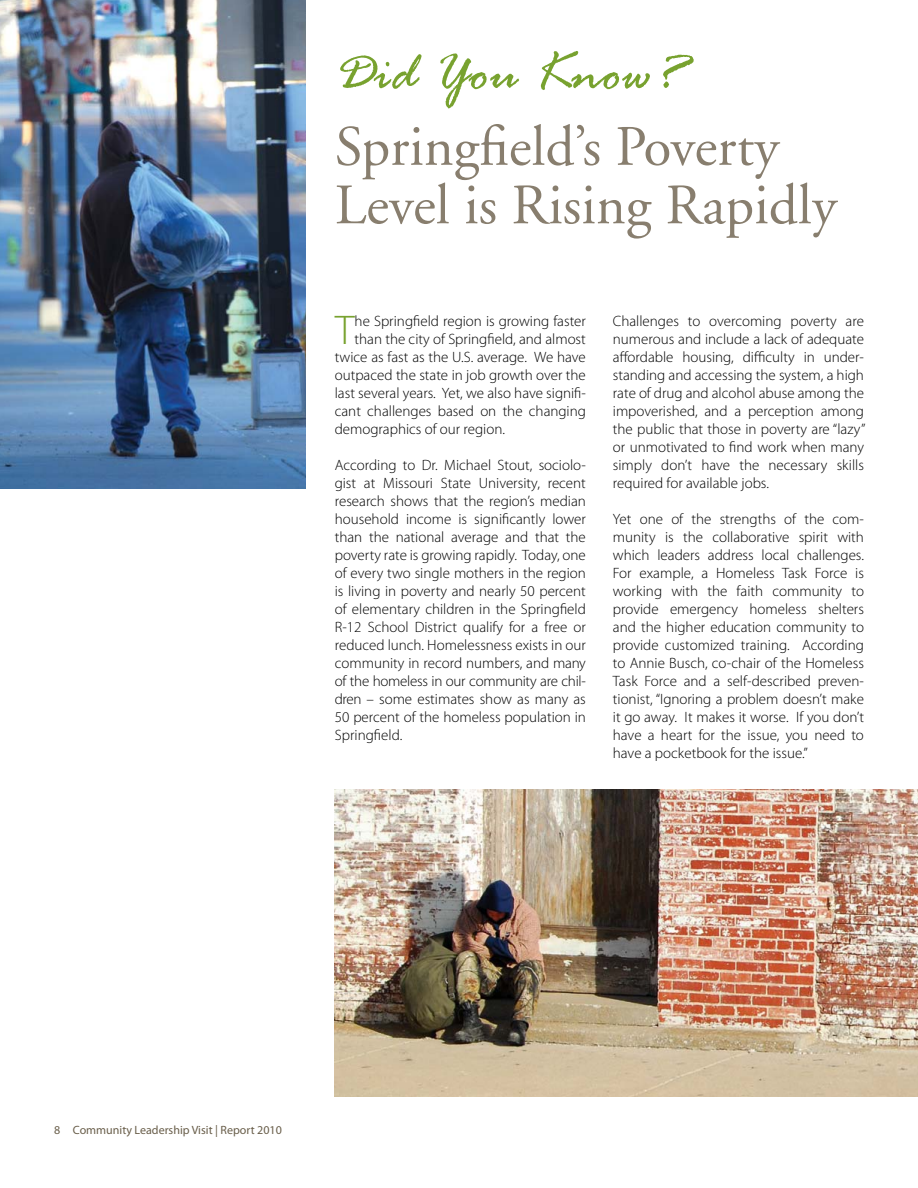
<style>
.page{position:relative;width:918px;height:1188px;background:#fff}
.page>*{position:absolute;margin:0;border:0;box-sizing:border-box;transform-origin:0 0}
.t1{font:57px/58.5px "Adobe Garamond";color:#887e6e}
.t2{font:italic 57px "Rage";color:#78a22f}
.t3{font:300 41.7px "Myriad Pro";color:#78a22f}
.t4{font:300 15px/18px "Myriad Pro";color:#000;text-align:justify}
.t5{font:12px "Myriad Pro";color:#695e4a}
</style>
<div class="page">
<img style="left:0;top:0;width:306px;height:488px">
<img style="left:335px;top:790px;width:583px;height:307px">
<h1 class="t2" style="left:335px;top:42px;width:352px">Did You Know?</h1>
<h1 class="t1" style="left:335px;top:119px;width:504px">Springfield’s Poverty<br>Level is Rising Rapidly</h1>
<h2 class="t3" style="left:335px;top:307px;width:21px">T</h2>
<p class="t4" style="left:355px;top:312px;width:233px">he Springfield region is growing faster</p>
<p class="t4" style="left:355px;top:330px;width:233px">than the city of Springfield, and almost</p>
<p class="t4" style="left:335px;top:348px;width:253px">twice as fast as the U.S. average. We have</p>
<p class="t4" style="left:335px;top:366px;width:253px">outpaced the state in job growth over the</p>
<p class="t4" style="left:335px;top:384px;width:253px">last several years. Yet, we also have signifi-</p>
<p class="t4" style="left:335px;top:402px;width:253px">cant challenges based on the changing</p>
<p class="t4" style="left:335px;top:420px;width:172px">demographics of our region.</p>
<p class="t4" style="left:335px;top:456px;width:253px">According to Dr. Michael Stout, sociolo&shy;gist at Missouri State University, recent research shows that the region’s median household income is significantly lower than the national average and that the poverty rate is growing rapidly. Today, one of every two single mothers in the region is living in poverty and nearly 50 percent of elementary children in the Springfield R-12 School District qualify for a free or reduced lunch. Homelessness exists in our community in record numbers, and many of the homeless in our community are chil&shy;dren – some estimates show as many as 50 percent of the homeless population in Springfield.</p>
<p class="t4" style="left:613px;top:312px;width:254px">Challenges to overcoming poverty are numerous and include a lack of adequate affordable housing, difficulty in under&shy;standing and accessing the system, a high rate of drug and alcohol abuse among the impoverished, and a perception among the public that those in poverty are “lazy” or unmotivated to find work when many simply don’t have the necessary skills required for available jobs.</p>
<p class="t4" style="left:613px;top:510px;width:253px">Yet one of the strengths of the com&shy;munity is the collaborative spirit with which leaders address local challenges.<br>For example, a Homeless Task Force is working with the faith community to provide emergency homeless shelters and the higher education community to provide customized training. According to Annie Busch, co-chair of the Homeless Task Force and a self-described preven&shy;tionist, “Ignoring a problem doesn’t make it go away. It makes it worse. If you don’t have a heart for the issue, you need to have a pocketbook for the issue.”</p>
<p class="t5" style="left:54px;top:1123px;width:229px">8 Community Leadership Visit | Report 2010</p>
</div>
